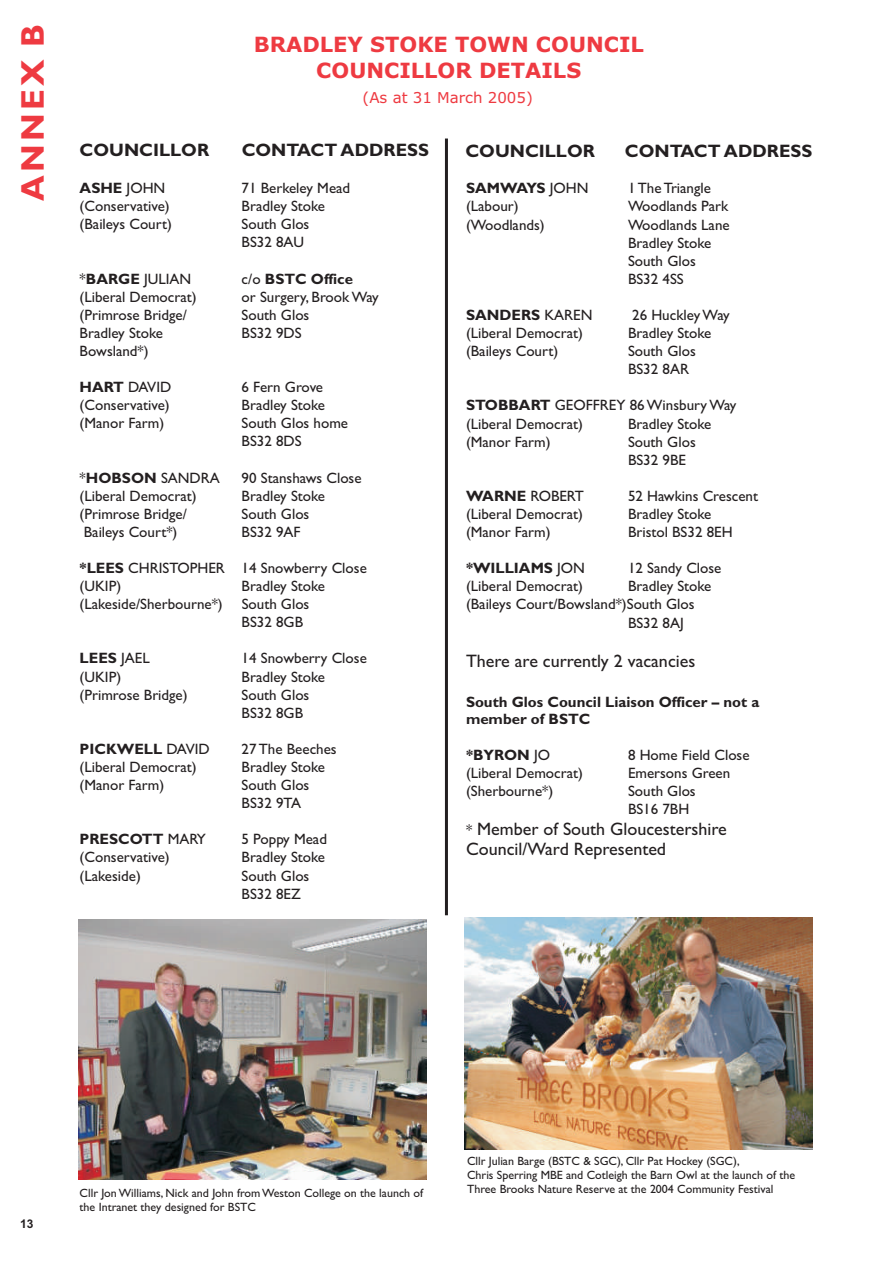
<style>
.page{position:relative;width:894px;height:1263px;background:#fff}
.page>*{position:absolute;margin:0;border:0;box-sizing:border-box;transform-origin:0 0}
.t1{font:700 32.85px "Gill Sans";letter-spacing:.1em;color:#ee3a41}
.t2{font:700 21px/25.5px "Verdana";color:#ee3a41;text-align:center}
.t3{font:18px/20.1px "Gill Sans";color:#231f20}
.t4{font:700 18px "Gill Sans";color:#231f20}
.t5{font:15px/18.1px "Gill Sans";color:#231f20}
.t6{font:700 15px/16.6px "Gill Sans";color:#231f20}
.t7{font:15px "Verdana";color:#ee3a41}
.t8{font:700 15px "Gill Sans";letter-spacing:-.02em;color:#231f20}
.t9{font:12px/14px "Gill Sans";color:#231f20}
.t10{font:700 12px "Arial";color:#231f20}
.s1{font-weight:400}
.s2{font-weight:700}
.s3{font-size:15px}
</style>
<div class="page">
<hr style="left:445px;top:139px;width:3px;height:776px;background:#231f20">
<img style="left:79px;top:919px;width:347px;height:261px">
<img style="left:464px;top:917px;width:348px;height:232px">
<h1 class="t1" style="left:21px;top:201px;width:178px;rotate:-90deg">ANNEX B</h1>
<h2 class="t2" style="left:254px;top:34px;width:392px">BRADLEY STOKE TOWN COUNCIL<br>COUNCILLOR DETAILS</h2>
<p class="t7" style="left:363px;top:91px;width:172px">(As at 31 March 2005)</p>
<p class="t4" style="left:465px;top:144px;width:131px">COUNCILLOR</p>
<p class="t4" style="left:625px;top:144px;width:189px">CONTACT ADDRESS</p>
<p class="t4" style="left:80px;top:144px;width:131px">COUNCILLOR</p>
<p class="t4" style="left:242px;top:144px;width:189px">CONTACT ADDRESS</p>
<p class="t6" style="left:80px;top:181px;width:87px">ASHE <span class="s1">JOHN</span></p>
<p class="t5" style="left:242px;top:181px;width:110px">71 Berkeley Mead</p>
<p class="t5" style="left:80px;top:199px;width:92px">(Conservative)</p>
<p class="t5" style="left:242px;top:199px;width:85px">Bradley Stoke</p>
<p class="t5" style="left:80px;top:217px;width:94px">(Baileys Court)</p>
<p class="t5" style="left:242px;top:217px;width:69px">South Glos<br>BS32 8AU</p>
<p class="t5" style="left:80px;top:271px;width:113px">*<span class="s2">BARGE</span> JULIAN</p>
<p class="t6" style="left:242px;top:272px;width:113px"><span class="s1">c/o</span> BSTC Office</p>
<p class="t5" style="left:80px;top:289px;width:119px">(Liberal Democrat)</p>
<p class="t5" style="left:242px;top:289px;width:139px">or Surgery, Brook Way</p>
<p class="t5" style="left:80px;top:307px;width:109px">(Primrose Bridge/</p>
<p class="t5" style="left:242px;top:307px;width:69px">South Glos</p>
<p class="t5" style="left:80px;top:325px;width:85px">Bradley Stoke</p>
<p class="t5" style="left:242px;top:325px;width:62px">BS32 9DS</p>
<p class="t5" style="left:80px;top:343px;width:71px">Bowsland*)</p>
<p class="t5" style="left:80px;top:380px;width:93px"><span class="s2">HART</span> DAVID</p>
<p class="t5" style="left:242px;top:380px;width:83px">6 Fern Grove</p>
<p class="t5" style="left:80px;top:398px;width:92px">(Conservative)</p>
<p class="t5" style="left:242px;top:398px;width:85px">Bradley Stoke</p>
<p class="t5" style="left:80px;top:416px;width:86px">(Manor Farm)</p>
<p class="t5" style="left:242px;top:416px;width:108px">South Glos home<br>BS32 8DS</p>
<p class="t5" style="left:80px;top:470px;width:142px">*<span class="s2">HOBSON</span> SANDRA</p>
<p class="t5" style="left:242px;top:470px;width:121px">90 Stanshaws Close</p>
<p class="t5" style="left:80px;top:488px;width:119px">(Liberal Democrat)</p>
<p class="t5" style="left:242px;top:488px;width:85px">Bradley Stoke</p>
<p class="t5" style="left:80px;top:506px;width:109px">(Primrose Bridge/</p>
<p class="t5" style="left:242px;top:506px;width:69px">South Glos</p>
<p class="t5" style="left:84px;top:524px;width:95px">Baileys Court*)</p>
<p class="t5" style="left:242px;top:524px;width:61px">BS32 9AF</p>
<p class="t5" style="left:80px;top:561px;width:289px"><span class="s2">*LEES</span> CHRISTOPHER 14 Snowberry Close (UKIP)</p>
<p class="t8" style="left:466px;top:183px;width:124px">SAMWAYS <span class="s1">JOHN</span></p>
<p class="t5" style="left:628px;top:181px;width:85px">1 The Triangle</p>
<p class="t5" style="left:466px;top:199px;width:54px">(Labour)</p>
<p class="t5" style="left:628px;top:199px;width:102px">Woodlands Park</p>
<p class="t5" style="left:466px;top:217px;width:80px">(Woodlands)</p>
<p class="t5" style="left:628px;top:217px;width:103px">Woodlands Lane<br>Bradley Stoke<br>South Glos<br>BS32 4SS</p>
<p class="t6" style="left:466px;top:308px;width:128px">SANDERS <span class="s1">KAREN</span></p>
<p class="t5" style="left:632px;top:308px;width:99px">26 Huckley Way</p>
<p class="t5" style="left:466px;top:326px;width:119px">(Liberal Democrat)</p>
<p class="t5" style="left:628px;top:326px;width:85px">Bradley Stoke</p>
<p class="t5" style="left:466px;top:344px;width:94px">(Baileys Court)</p>
<p class="t5" style="left:628px;top:344px;width:69px">South Glos<br>BS32 8AR</p>
<p class="t5" style="left:466px;top:398px;width:272px"><span class="s2">STOBBART</span> GEOFFREY 86 Winsbury Way (Liberal Democrat)</p>
<p class="t5" style="left:628px;top:416px;width:85px">Bradley Stoke</p>
<p class="t5" style="left:466px;top:434px;width:86px">(Manor Farm)</p>
<p class="t5" style="left:628px;top:434px;width:69px">South Glos<br>BS32 9BE</p>
<p class="t5" style="left:466px;top:488px;width:119px"><span class="s2">WARNE</span> ROBERT</p>
<p class="t5" style="left:628px;top:488px;width:132px">52 Hawkins Crescent</p>
<p class="t5" style="left:466px;top:506px;width:119px">(Liberal Democrat)</p>
<p class="t5" style="left:628px;top:506px;width:85px">Bradley Stoke</p>
<p class="t5" style="left:466px;top:525px;width:86px">(Manor Farm)</p>
<p class="t5" style="left:628px;top:525px;width:106px">Bristol BS32 8EH</p>
<p class="t6" style="left:466px;top:562px;width:121px">*WILLIAMS <span class="s1">JON</span></p>
<p class="t5" style="left:628px;top:561px;width:95px">12 Sandy Close</p>
<p class="t5" style="left:466px;top:579px;width:119px">(Liberal Democrat)</p>
<p class="t5" style="left:628px;top:579px;width:85px">Bradley Stoke</p>
<p class="t5" style="left:466px;top:597px;width:230px">(Baileys Court/Bowsland*)South Glos</p>
<p class="t5" style="left:628px;top:615px;width:57px">BS32 8AJ</p>
<p class="t3" style="left:466px;top:652px;width:231px">There are currently 2 vacancies</p>
<p class="t6" style="left:466px;top:695px;width:295px">South Glos Council Liaison Officer – not a member of BSTC</p>
<p class="t6" style="left:466px;top:748px;width:86px">*BYRON <span class="s1">JO</span></p>
<p class="t5" style="left:628px;top:748px;width:123px">8 Home Field Close</p>
<p class="t5" style="left:466px;top:766px;width:119px">(Liberal Democrat)</p>
<p class="t5" style="left:628px;top:766px;width:104px">Emersons Green</p>
<p class="t5" style="left:466px;top:784px;width:89px">(Sherbourne*)</p>
<p class="t5" style="left:628px;top:784px;width:69px">South Glos<br>BS16 7BH</p>
<p class="t3" style="left:466px;top:821px;width:262px"><span class="s3">*</span> Member of South Gloucestershire<br>Council/Ward Represented</p>
<p class="t5" style="left:242px;top:579px;width:85px">Bradley Stoke</p>
<p class="t5" style="left:80px;top:597px;width:145px">(Lakeside/Sherbourne*)</p>
<p class="t5" style="left:242px;top:597px;width:69px">South Glos<br>BS32 8GB</p>
<p class="t6" style="left:80px;top:652px;width:72px">LEES <span class="s1">JAEL</span></p>
<p class="t5" style="left:242px;top:651px;width:127px">14 Snowberry Close</p>
<p class="t5" style="left:80px;top:669px;width:43px">(UKIP)</p>
<p class="t5" style="left:242px;top:669px;width:85px">Bradley Stoke</p>
<p class="t5" style="left:80px;top:687px;width:110px">(Primrose Bridge)</p>
<p class="t5" style="left:242px;top:687px;width:69px">South Glos<br>BS32 8GB</p>
<p class="t6" style="left:80px;top:742px;width:132px">PICKWELL <span class="s1">DAVID</span></p>
<p class="t5" style="left:242px;top:741px;width:97px">27 The Beeches</p>
<p class="t5" style="left:80px;top:759px;width:119px">(Liberal Democrat)</p>
<p class="t5" style="left:242px;top:759px;width:85px">Bradley Stoke</p>
<p class="t5" style="left:80px;top:778px;width:86px">(Manor Farm)</p>
<p class="t5" style="left:242px;top:778px;width:69px">South Glos<br>BS32 9TA</p>
<p class="t6" style="left:80px;top:833px;width:128px">PRESCOTT <span class="s1">MARY</span></p>
<p class="t5" style="left:242px;top:832px;width:87px">5 Poppy Mead</p>
<p class="t5" style="left:80px;top:850px;width:92px">(Conservative)</p>
<p class="t5" style="left:242px;top:850px;width:85px">Bradley Stoke</p>
<p class="t5" style="left:80px;top:868px;width:63px">(Lakeside)</p>
<p class="t5" style="left:242px;top:868px;width:69px">South Glos<br>BS32 8EZ</p>
<p class="t10" style="left:20px;top:1220px;width:15px">13</p>
<p class="t9" style="left:80px;top:1187px;width:345px">Cllr Jon Williams, Nick and John from Weston College on the launch of the Intranet they designed for BSTC</p>
<p class="t9" style="left:467px;top:1155px;width:330px">Cllr Julian Barge (BSTC &amp; SGC), Cllr Pat Hockey (SGC),<br>Chris Sperring MBE and Cotleigh the Barn Owl at the launch of the<br>Three Brooks Nature Reserve at the 2004 Community Festival</p>
</div>
